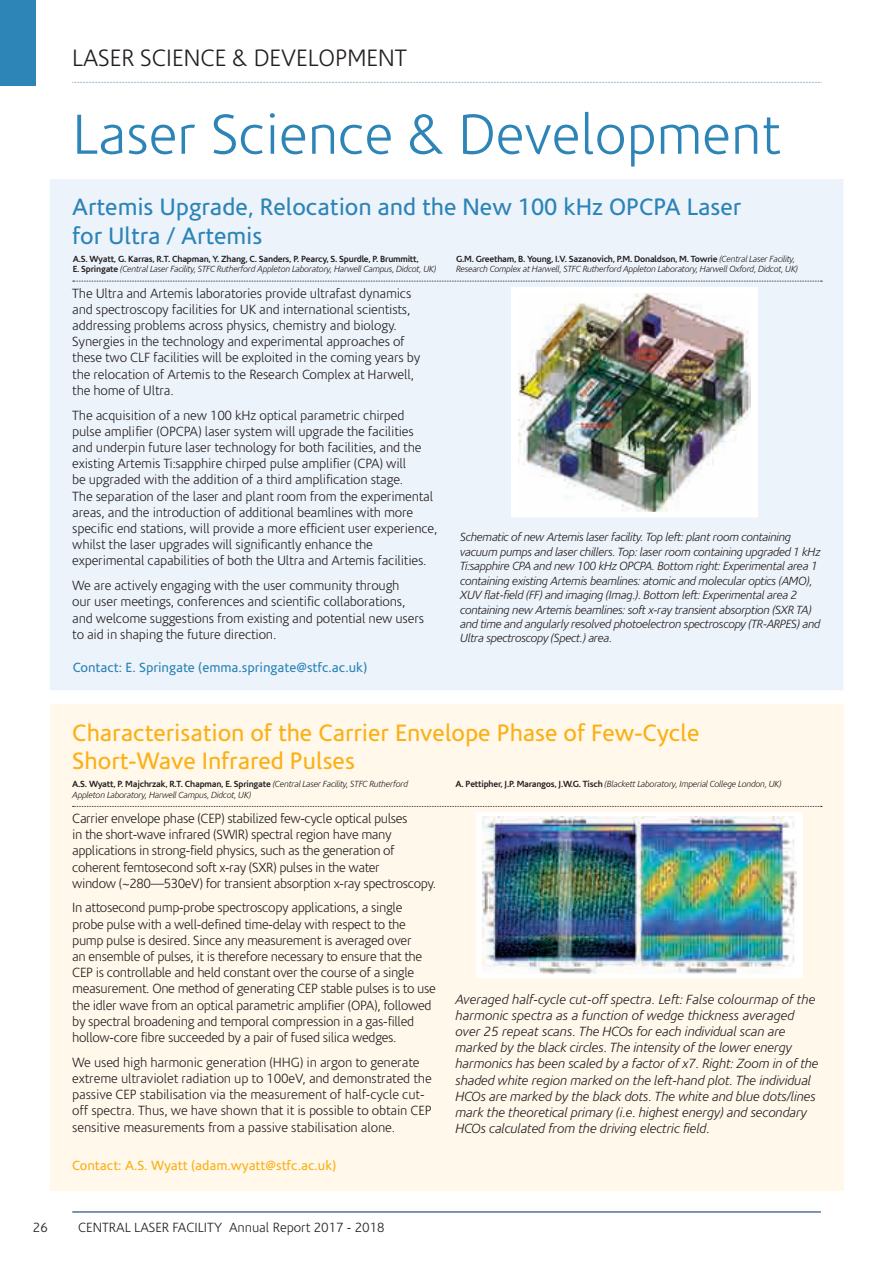
<style>
.page{position:relative;width:893px;height:1263px;background:#fff}
.page>*{position:absolute;margin:0;border:0;box-sizing:border-box;transform-origin:0 0}
.t1{font:300 57px "Corisande";color:#2c84b7}
.t2{font:24px/28.8px "Corisande";color:#fbb017}
.t3{font:24px/28.8px "Corisande";color:#2c84b7}
.t4{font:300 24px "Corisande";color:#231f20}
.t5{font:300 13.5px/16.2px "Corisande";letter-spacing:-.015em;color:#231f20}
.t6{font:italic 300 13.5px/16.2px "Corisande";letter-spacing:-.01em;color:#231f20}
.t7{font:13.5px "Corisande";color:#2c84b7}
.t8{font:13.5px "Corisande";color:#fbb017}
.t9{font:italic 300 12px/14.4px "Corisande";letter-spacing:-.025em;color:#231f20}
.t10{font:italic 300 9px/10.8px "Corisande";letter-spacing:-.025em;color:#231f20}
.t11{font:700 9px/10.8px "Corisande";letter-spacing:-.025em;color:#231f20}
.s1{font-weight:300;font-style:italic}
.s2{font-weight:700;font-style:normal}
</style>
<div class="page">
<svg style="left:72px;top:82px;width:750px;height:1px"></svg>
<div style="left:0;top:0;width:35px;height:85px;background:#2c84b7"></div>
<hr style="left:72px;top:1211px;width:749px;height:1px;background:#002c55">
<div style="left:50px;top:179px;width:793px;height:511px;background:#edf3fa"></div>
<svg style="left:73px;top:281px;width:749px;height:1px"></svg>
<div style="left:50px;top:704px;width:793px;height:487px;background:#fff8eb"></div>
<svg style="left:73px;top:806px;width:749px;height:1px"></svg>
<div style="left:511px;top:287px;width:247px;height:230px;background:#fff"></div>
<img style="left:519px;top:293px;width:231px;height:219px">
<div style="left:476px;top:813px;width:326px;height:165px;background:#fff"></div>
<img style="left:482px;top:817px;width:314px;height:157px">
<h2 class="t4" style="left:72px;top:46px;width:336px">LASER SCIENCE &amp; DEVELOPMENT</h2>
<h1 class="t1" style="left:72px;top:104px;width:710px">Laser Science &amp; Development</h1>
<h2 class="t3" style="left:72px;top:193px;width:670px">Artemis Upgrade, Relocation and the New 100 kHz OPCPA Laser for Ultra / Artemis</h2>
<p class="t11" style="left:73px;top:253px;width:365px">A.S. Wyatt, G. Karras, R.T. Chapman, Y. Zhang, C. Sanders, P. Pearcy, S. Spurdle, P. Brummitt,<br>E. Springate <span class="s1">(Central Laser Facility, STFC Rutherford Appleton Laboratory, Harwell Campus, Didcot, UK)</span></p>
<p class="t10" style="left:456px;top:253px;width:344px"><span class="s2">G.M. Greetham, B. Young, I.V. Sazanovich, P.M. Donaldson, M. Towrie</span> (Central Laser Facility,<br>Research Complex at Harwell, STFC Rutherford Appleton Laboratory, Harwell Oxford, Didcot, UK)</p>
<p class="t5" style="left:72px;top:285px;width:350px">The Ultra and Artemis laboratories provide ultrafast dynamics and spectroscopy facilities for UK and international scientists, addressing problems across physics, chemistry and biology.<br>Synergies in the technology and experimental approaches of these two CLF facilities will be exploited in the coming years by the relocation of Artemis to the Research Complex at Harwell, the home of Ultra.</p>
<p class="t5" style="left:72px;top:407px;width:367px">The acquisition of a new 100 kHz optical parametric chirped<br>pulse amplifier (OPCPA) laser system will upgrade the facilities and underpin future laser technology for both facilities, and the existing Artemis Ti:sapphire chirped pulse amplifier (CPA) will<br>be upgraded with the addition of a third amplification stage.<br>The separation of the laser and plant room from the experimental areas, and the introduction of additional beamlines with more specific end stations, will provide a more efficient user experience, whilst the laser upgrades will significantly enhance the experimental capabilities of both the Ultra and Artemis facilities.</p>
<p class="t5" style="left:72px;top:578px;width:353px">We are actively engaging with the user community through<br>our user meetings, conferences and scientific collaborations, and welcome suggestions from existing and potential new users to aid in shaping the future direction.</p>
<p class="t7" style="left:73px;top:660px;width:296px">Contact: E. Springate (emma.springate@stfc.ac.uk)</p>
<p class="t9" style="left:460px;top:531px;width:362px">Schematic of new Artemis laser facility. Top left: plant room containing vacuum pumps and laser chillers. Top: laser room containing upgraded 1 kHz Ti:sapphire CPA and new 100 kHz OPCPA. Bottom right: Experimental area 1 containing existing Artemis beamlines: atomic and molecular optics (AMO), XUV flat-field (FF) and imaging (Imag.). Bottom left: Experimental area 2 containing new Artemis beamlines: soft x-ray transient absorption (SXR TA) and time and angularly resolved photoelectron spectroscopy (TR-ARPES) and Ultra spectroscopy (Spect.) area.</p>
<h2 class="t2" style="left:72px;top:718px;width:629px">Characterisation of the Carrier Envelope Phase of Few-Cycle<br>Short-Wave Infrared Pulses</h2>
<p class="t10" style="left:72px;top:779px;width:337px"><span class="s2">A.S. Wyatt, P. Majchrzak, R.T. Chapman, E. Springate</span> (Central Laser Facility, STFC Rutherford<br>Appleton Laboratory, Harwell Campus, Didcot, UK)</p>
<p class="t10" style="left:455px;top:779px;width:328px"><span class="s2">A. Pettipher, J.P. Marangos, J.W.G. Tisch</span> (Blackett Laboratory, Imperial College London, UK)</p>
<p class="t5" style="left:72px;top:811px;width:365px">Carrier envelope phase (CEP) stabilized few-cycle optical pulses<br>in the short-wave infrared (SWIR) spectral region have many applications in strong-field physics, such as the generation of coherent femtosecond soft x-ray (SXR) pulses in the water<br>window (~280—530eV) for transient absorption x-ray spectroscopy.</p>
<p class="t5" style="left:72px;top:900px;width:365px">In attosecond pump-probe spectroscopy applications, a single probe pulse with a well-defined time-delay with respect to the pump pulse is desired. Since any measurement is averaged over<br>an ensemble of pulses, it is therefore necessary to ensure that the CEP is controllable and held constant over the course of a single measurement. One method of generating CEP stable pulses is to use the idler wave from an optical parametric amplifier (OPA), followed by spectral broadening and temporal compression in a gas-filled hollow-core fibre succeeded by a pair of fused silica wedges.</p>
<p class="t5" style="left:72px;top:1054px;width:361px">We used high harmonic generation (HHG) in argon to generate extreme ultraviolet radiation up to 100eV, and demonstrated the passive CEP stabilisation via the measurement of half-cycle cut&shy;off spectra. Thus, we have shown that it is possible to obtain CEP sensitive measurements from a passive stabilisation alone.</p>
<p class="t8" style="left:72px;top:1158px;width:266px">Contact: A.S. Wyatt (adam.wyatt@stfc.ac.uk)</p>
<p class="t5" style="left:33px;top:1219px;width:16px">26</p>
<p class="t5" style="left:78px;top:1219px;width:308px">CENTRAL LASER FACILITY Annual Report 2017 - 2018</p>
<p class="t6" style="left:455px;top:991px;width:365px">Averaged half-cycle cut-off spectra. Left: False colourmap of the harmonic spectra as a function of wedge thickness averaged over 25 repeat scans. The HCOs for each individual scan are marked by the black circles. The intensity of the lower energy harmonics has been scaled by a factor of x7. Right: Zoom in of the shaded white region marked on the left-hand plot. The individual HCOs are marked by the black dots. The white and blue dots/lines mark the theoretical primary (i.e. highest energy) and secondary HCOs calculated from the driving electric field.</p>
</div>
